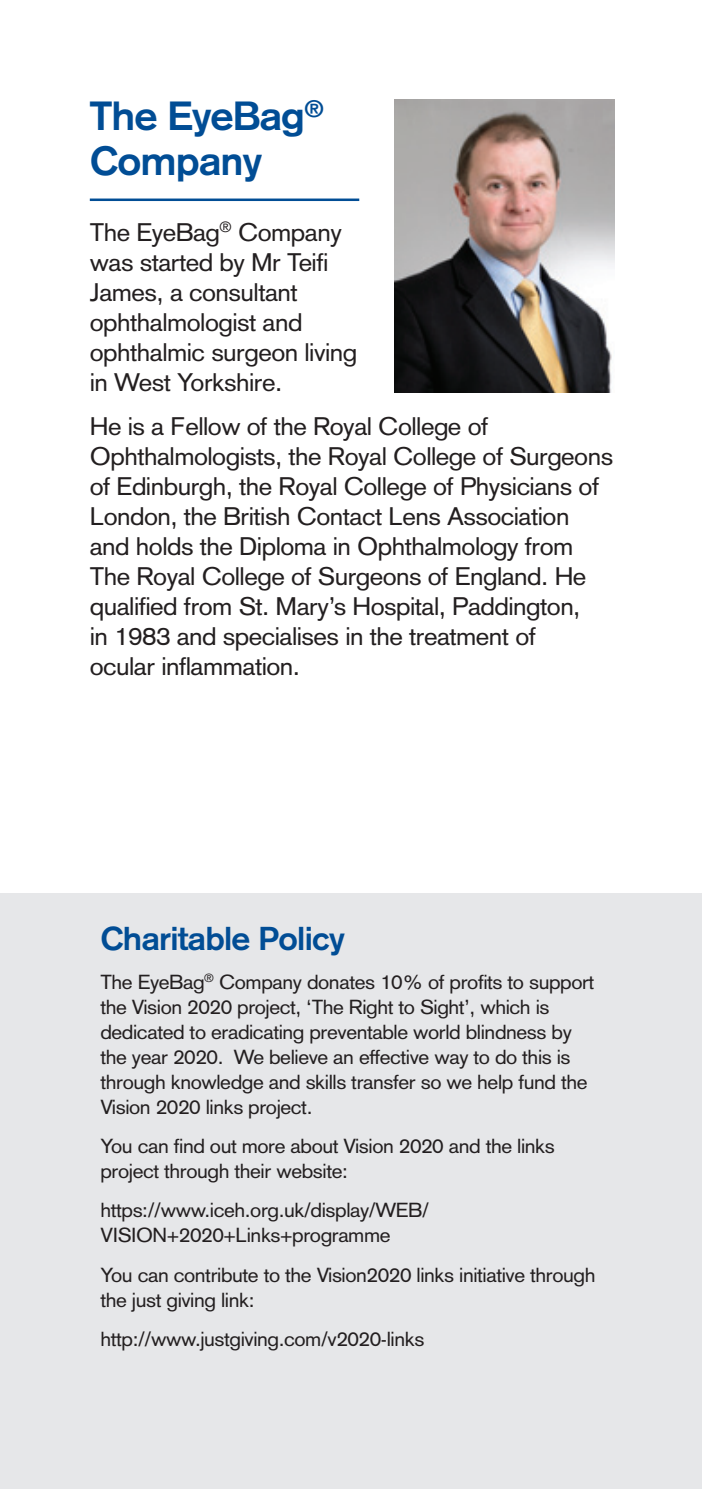
<style>
.page{position:relative;width:702px;height:1489px;background:#fff}
.page>*{position:absolute;margin:0;border:0;box-sizing:border-box;transform-origin:0 0}
.t1{font:700 40px/45px "Akzidenz Grotesk";letter-spacing:-.02em;color:#014d95;scale:1.04 1}
.t2{font:700 32.5px "Akzidenz Grotesk";letter-spacing:-.02em;color:#014d95;scale:1.04 1}
.t3{font:25px/30px "Akzidenz Grotesk";letter-spacing:-.02em;color:#231f20;scale:1.04 1}
.t4{font:20px/25px "Akzidenz Grotesk";letter-spacing:-.02em;color:#231f20;scale:1.04 1}
</style>
<div class="page">
<div style="left:0;top:893px;width:702px;height:595px;background:#e6e7e9"></div>
<img style="left:394px;top:99px;width:220px;height:294px">
<hr style="left:90px;top:198px;width:269px;height:3px;background:#014d95">
<p class="t1" style="left:90px;top:93px;width:226px">The EyeBag<sup>®<br></sup>Company</p>
<p class="t3" style="left:90px;top:217px;width:259px">The EyeBag<sup>®</sup> Company was started by Mr Teifi<br>James, a consultant ophthalmologist and ophthalmic surgeon living in West Yorkshire.</p>
<p class="t3" style="left:90px;top:411px;width:504px">He is a Fellow of the Royal College of Ophthalmologists, the Royal College of Surgeons of Edinburgh, the Royal College of Physicians of London, the British Contact Lens Association and holds the Diploma in Ophthalmology from The Royal College of Surgeons of England. He qualified from St. Mary’s Hospital, Paddington,<br>in 1983 and specialises in the treatment of<br>ocular inflammation.</p>
<p class="t2" style="left:100px;top:919px;width:236px">Charitable Policy</p>
<p class="t4" style="left:100px;top:969px;width:476px">The EyeBag<sup>®</sup> Company donates 10% of profits to support the Vision 2020 project, ‘The Right to Sight’, which is dedicated to eradicating preventable world blindness by the year 2020. We believe an effective way to do this is through knowledge and skills transfer so we help fund the Vision 2020 links project.</p>
<p class="t4" style="left:100px;top:1133px;width:438px">You can find out more about Vision 2020 and the links project through their website:</p>
<p class="t4" style="left:100px;top:1197px;width:317px">https://www.iceh.org.uk/display/WEB/<br>VISION+2020+Links+programme</p>
<p class="t4" style="left:100px;top:1261px;width:477px">You can contribute to the Vision2020 links initiative through the just giving link:</p>
<p class="t4" style="left:100px;top:1326px;width:313px">http://www.justgiving.com/v2020-links</p>
</div>
